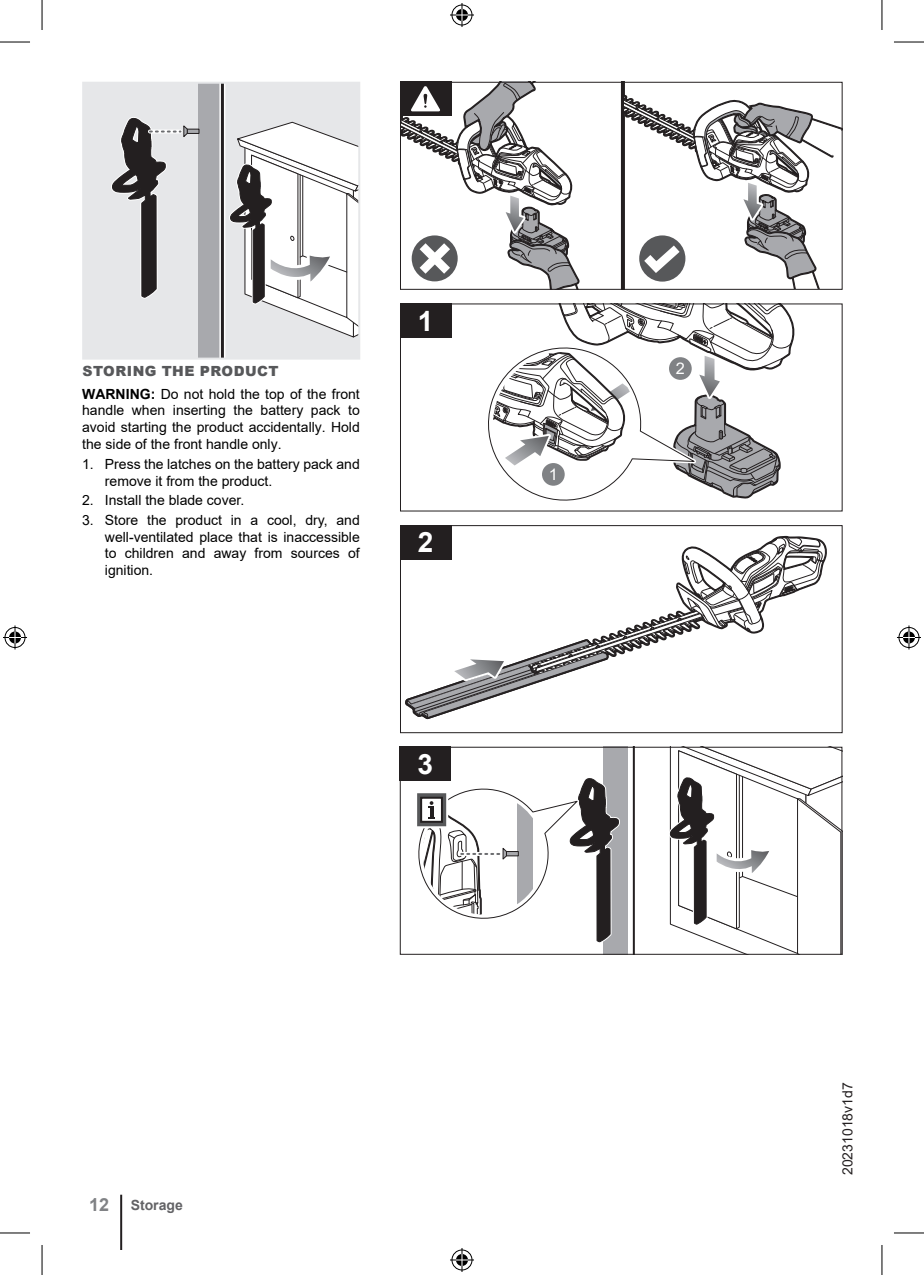
<style>
.page{position:relative;width:924px;height:1275px;background:#fff}
.page>*{position:absolute;margin:0;border:0;box-sizing:border-box;transform-origin:0 0}
.Step_number{font:700 28px "Arial";color:#fff}
.t1{font:16px "Arial";color:#fff}
.Body_Text_-_Normal{font:14px/16.8px "Arial";color:#000;text-align:justify}
.Title_Header{font:900 14px "Arial";letter-spacing:.035em;color:#57585a}
.Graphics_Date{font:14px "Arial";color:#231f20}
.t2{font:700 14px "Arial";color:#636366}
.s1{font-weight:700}
.s2{font-size:18px;color:#808285}
</style>
<div class="page">
<hr style="left:120px;top:1194px;width:2px;height:56px;background:#231f20">
<div style="left:83px;top:83px;width:276px;height:275px;background:#e6e7e9"></div>
<div style="left:199px;top:83px;width:24px;height:275px;background:#a8a9ad"></div>
<hr style="left:187px;top:129px;width:12px;height:4px;background:#a8a9ad">
<div style="left:187px;top:129px;width:12px;height:5px;border:1px solid #231f20"></div>
<svg style="left:111px;top:117px;width:77px;height:182px"></svg>
<svg style="left:229px;top:121px;width:128px;height:217px"></svg>
<div style="left:219px;top:83px;width:6px;height:275px;background:#efefef"></div>
<hr style="left:221px;top:83px;width:3px;height:275px;background:#231f20">
<div style="left:82px;top:82px;width:278px;height:277px;border:2px solid #e6e7e9"></div>
<svg style="left:620px;top:84px;width:4px;height:204px"></svg>
<svg style="left:624px;top:84px;width:216px;height:204px"></svg>
<svg style="left:400px;top:82px;width:191px;height:207px"></svg>
<svg style="left:402px;top:305px;width:393px;height:196px"></svg>
<div style="left:540px;top:462px;width:25px;height:25px;border:2px solid #fff;border-radius:50%"></div>
<div style="left:541px;top:463px;width:23px;height:23px;background:#808285;border-radius:50%"></div>
<div style="left:667px;top:356px;width:25px;height:25px;border:2px solid #fff;border-radius:50%"></div>
<div style="left:668px;top:357px;width:23px;height:23px;background:#808285;border-radius:50%"></div>
<div style="left:400px;top:303px;width:51px;height:34px;background:#231f20"></div>
<svg style="left:403px;top:527px;width:424px;height:193px"></svg>
<div style="left:400px;top:525px;width:442px;height:208px;border:1px solid #231f20"></div>
<div style="left:603px;top:746px;width:24px;height:208px;background:#a8a9ad"></div>
<svg style="left:634px;top:748px;width:1px;height:204px"></svg>
<hr style="left:632px;top:746px;width:2px;height:208px;background:#231f20">
<svg style="left:669px;top:748px;width:171px;height:204px"></svg>
<svg style="left:417px;top:774px;width:203px;height:169px"></svg>
<div style="left:399px;top:746px;width:443px;height:208px;border:1px solid #231f20"></div>
<div style="left:400px;top:525px;width:51px;height:34px;background:#231f20"></div>
<div style="left:399px;top:747px;width:51px;height:34px;background:#231f20"></div>
<hr style="left:0;top:42px;width:30px;height:1px;background:#000">
<hr style="left:893px;top:42px;width:30px;height:1px;background:#000">
<hr style="left:0;top:1232px;width:30px;height:1px;background:#000">
<hr style="left:893px;top:1232px;width:30px;height:1px;background:#000">
<hr style="left:42px;top:0;width:1px;height:30px;background:#000">
<hr style="left:42px;top:1245px;width:1px;height:30px;background:#000">
<hr style="left:881px;top:0;width:1px;height:30px;background:#000">
<hr style="left:881px;top:1245px;width:1px;height:30px;background:#000">
<svg style="left:450px;top:3px;width:24px;height:24px"></svg>
<svg style="left:450px;top:1248px;width:24px;height:24px"></svg>
<svg style="left:3px;top:625px;width:24px;height:24px"></svg>
<svg style="left:897px;top:625px;width:23px;height:24px"></svg>
<p class="Title_Header" style="left:82px;top:361px;width:198px">STORING THE PRODUCT</p>
<p class="Body_Text_-_Normal" style="left:82px;top:385px;width:279px"><span class="s1">WARNING:</span> Do not hold the top of the front handle when inserting the battery pack to avoid starting the product accidentally. Hold the side of the front handle only.</p>
<p class="Body_Text_-_Normal" style="left:105px;top:455px;width:256px;text-indent:-23px">1. Press the latches on the battery pack and remove it from the product.</p>
<p class="Body_Text_-_Normal" style="left:82px;top:492px;width:163px">2. Install the blade cover.</p>
<p class="Body_Text_-_Normal" style="left:105px;top:511px;width:256px;text-indent:-23px">3. Store the product in a cool, dry, and well-ventilated place that is inaccessible to children and away from sources of ignition.</p>
<p class="Step_number" style="left:417px;top:301px;width:17px">1</p>
<p class="Step_number" style="left:417px;top:523px;width:17px">2</p>
<p class="Step_number" style="left:417px;top:744px;width:17px">3</p>
<p class="t1" style="left:548px;top:464px;width:11px">1</p>
<p class="t1" style="left:675px;top:357px;width:11px">2</p>
<p class="t2" style="left:89px;top:1195px;width:95px"><span class="s2">12</span> Storage</p>
<p class="Graphics_Date" style="left:837px;top:1175px;width:94px;rotate:-90deg">20231018v1d7</p>
</div>
